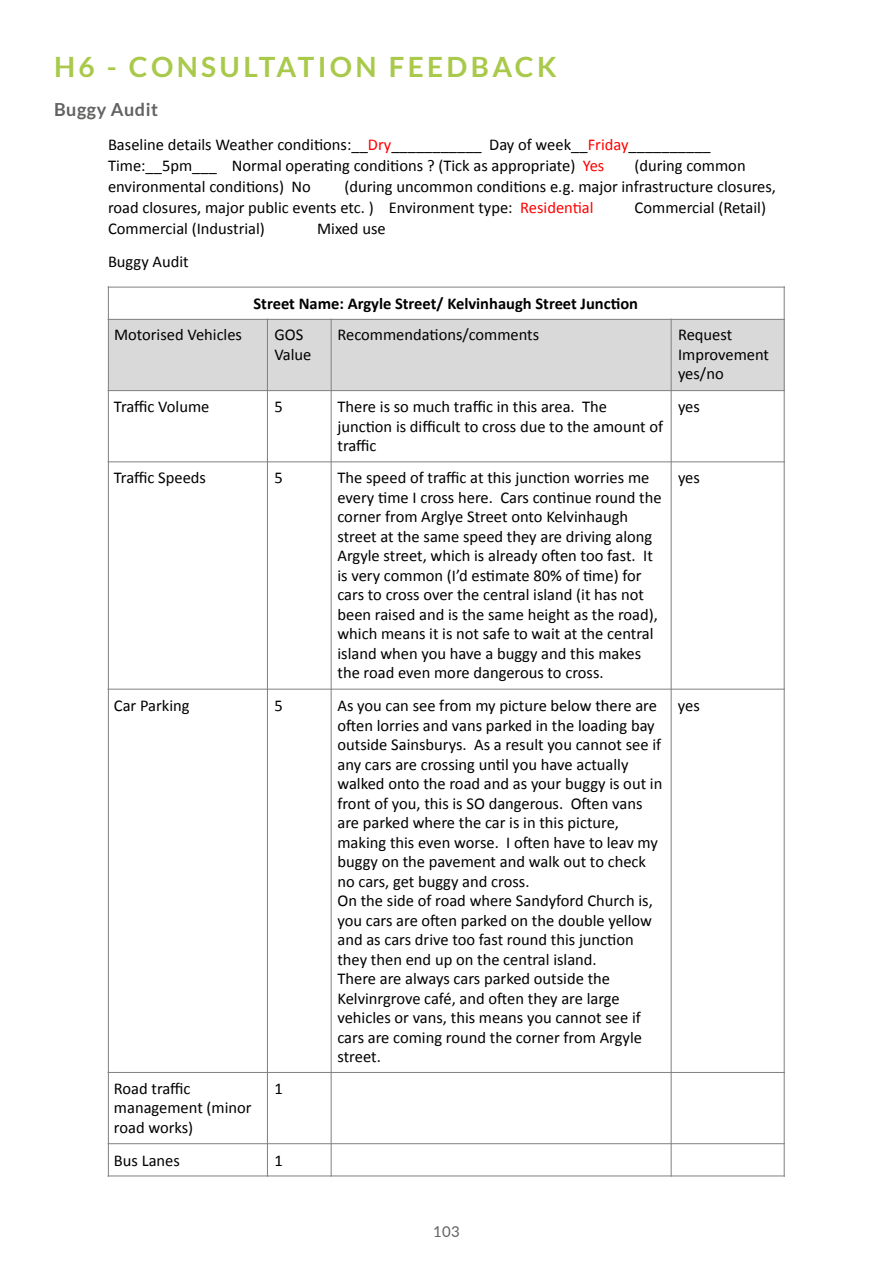
<style>
.page{position:relative;width:893px;height:1263px;background:#fff}
.page>*{position:absolute;margin:0;border:0;box-sizing:border-box;transform-origin:0 0}
.t1{font:700 27.9px "Lato";letter-spacing:.12em;color:#a9c94a}
.t2{font:700 18px "Lato";letter-spacing:.03em;color:#626261}
.t3{font:16.5px/19.5px "Calibri";color:#000}
.t4{font:700 16.5px "Calibri";color:#000}
.t5{font:15px "Lato";color:#626261}
.s1{color:#f00}
</style>
<div class="page">
<div style="left:108px;top:319px;width:159px;height:72px;background:#d9d9d9"></div>
<div style="left:267px;top:319px;width:64px;height:72px;background:#d9d9d9"></div>
<div style="left:331px;top:319px;width:340px;height:72px;background:#d9d9d9"></div>
<div style="left:671px;top:319px;width:113px;height:72px;background:#d9d9d9"></div>
<hr style="left:267px;top:319px;width:1px;height:858px;background:#808080">
<hr style="left:331px;top:319px;width:1px;height:858px;background:#808080">
<hr style="left:671px;top:319px;width:1px;height:858px;background:#808080">
<hr style="left:108px;top:319px;width:677px;height:1px;background:#808080">
<hr style="left:108px;top:390px;width:677px;height:1px;background:#808080">
<hr style="left:108px;top:461px;width:677px;height:1px;background:#808080">
<hr style="left:108px;top:689px;width:677px;height:1px;background:#808080">
<hr style="left:108px;top:1072px;width:677px;height:1px;background:#808080">
<hr style="left:108px;top:1143px;width:677px;height:1px;background:#808080">
<hr style="left:108px;top:1175px;width:677px;height:1px;background:#808080">
<hr style="left:108px;top:286px;width:1px;height:891px;background:#808080">
<hr style="left:784px;top:286px;width:1px;height:891px;background:#808080">
<hr style="left:108px;top:287px;width:677px;height:1px;background:#808080">
<h1 class="t1" style="left:54px;top:50px;width:504px">H6 - CONSULTATION FEEDBACK</h1>
<p class="t2" style="left:54px;top:99px;width:106px">Buggy Audit</p>
<p class="t3" style="left:108px;top:133px;width:604px;line-height:21px">Baseline details Weather condi0ons:__<span class="s1">Dry</span>___________ Day of week__<span class="s1">Friday</span>__________<br>Time:__5pm___ Normal opera0ng condi0ons ? (Tick as appropriate) <span class="s1">Yes</span></p>
<p class="t3" style="left:634px;top:155px;width:113px">(during common</p>
<p class="t3" style="left:108px;top:176px;width:204px">environmental condi0ons) No</p>
<p class="t3" style="left:108px;top:175px;width:669px;line-height:21px;text-indent:236px">(during uncommon condi0ons e.g. major infrastructure closures, road closures, major public events etc. ) Environment type: <span class="s1">Residen0al</span></p>
<p class="t3" style="left:635px;top:197px;width:133px">Commercial (Retail)</p>
<p class="t3" style="left:108px;top:218px;width:158px">Commercial (Industrial)</p>
<p class="t3" style="left:317px;top:218px;width:70px">Mixed use</p>
<p class="t3" style="left:108px;top:251px;width:82px">Buggy Audit</p>
<p class="t4" style="left:254px;top:293px;width:386px">Street Name: Argyle Street/ Kelvinhaugh Street Junc7on</p>
<p class="t3" style="left:114px;top:324px;width:130px">Motorised Vehicles</p>
<p class="t3" style="left:274px;top:324px;width:39px">GOS<br>Value</p>
<p class="t3" style="left:337px;top:324px;width:203px">Recommenda0ons/comments</p>
<p class="t3" style="left:678px;top:324px;width:93px">Request<br>Improvement yes/no</p>
<p class="t3" style="left:114px;top:396px;width:97px">Traffic Volume</p>
<p class="t3" style="left:274px;top:396px;width:10px">5</p>
<p class="t3" style="left:337px;top:396px;width:327px">There is so much traffic in this area. The junc0on is difficult to cross due to the amount of traffic</p>
<p class="t3" style="left:678px;top:396px;width:23px">yes</p>
<p class="t3" style="left:114px;top:467px;width:94px">Traffic Speeds</p>
<p class="t3" style="left:274px;top:467px;width:10px">5</p>
<p class="t3" style="left:337px;top:467px;width:326px">The speed of traffic at this junc0on worries me every 0me I cross here. Cars con0nue round the corner from Arglye Street onto Kelvinhaugh street at the same speed they are driving along Argyle street, which is already oXen too fast. It is very common (I’d es0mate 80% of 0me) for cars to cross over the central island (it has not been raised and is the same height as the road), which means it is not safe to wait at the central island when you have a buggy and this makes the road even more dangerous to cross.</p>
<p class="t3" style="left:678px;top:467px;width:23px">yes</p>
<p class="t3" style="left:114px;top:695px;width:77px">Car Parking</p>
<p class="t3" style="left:274px;top:695px;width:10px">5</p>
<p class="t3" style="left:337px;top:695px;width:326px">As you can see from my picture below there are oXen lorries and vans parked in the loading bay outside Sainsburys. As a result you cannot see if any cars are crossing un0l you have actually walked onto the road and as your buggy is out in front of you, this is SO dangerous. OXen vans are parked where the car is in this picture, making this even worse. I oXen have to leav my buggy on the pavement and walk out to check no cars, get buggy and cross.<br>On the side of road where Sandyford Church is, you cars are oXen parked on the double yellow and as cars drive too fast round this junc0on they then end up on the central island.<br>There are always cars parked outside the Kelvinrgrove café, and oXen they are large vehicles or vans, this means you cannot see if cars are coming round the corner from Argyle street.</p>
<p class="t3" style="left:678px;top:695px;width:23px">yes</p>
<p class="t3" style="left:114px;top:1078px;width:139px">Road traffic management (minor road works)</p>
<p class="t3" style="left:274px;top:1078px;width:10px">1</p>
<p class="t3" style="left:114px;top:1150px;width:67px">Bus Lanes</p>
<p class="t3" style="left:274px;top:1150px;width:10px">1</p>
<p class="t5" style="left:433px;top:1221px;width:28px">103</p>
</div>
